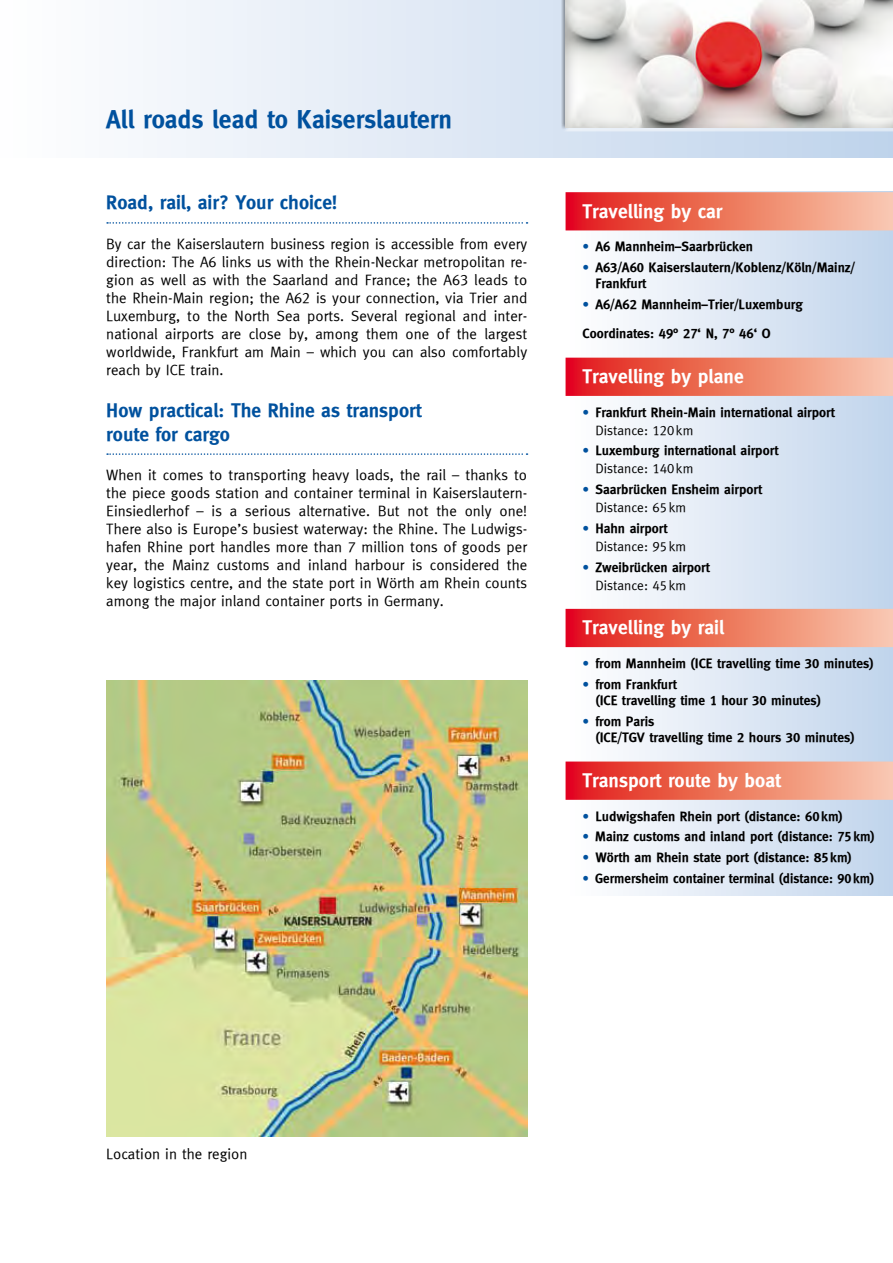
<style>
.page{position:relative;width:893px;height:1263px;background:#fff}
.page>*{position:absolute;margin:0;border:0;box-sizing:border-box;transform-origin:0 0}
.t1{font:25.5px "Meta KL Bold";color:#00519e}
.t2{font:19.5px/23.4px "Meta KL Bold";color:#00519e}
.t3{font:19.5px "Meta KL Bold";color:#fff}
.t4{font:15px/18px "Meta KL";color:#000;text-align:justify}
.t5{font:13.5px/16.5px "Meta KL Bold";color:#000}
.t6{font:13.5px "Meta KL";color:#000}
.s1{color:#00519e}
</style>
<div class="page">
<div style="left:0;top:0;width:893px;height:157px;background:linear-gradient(to right,#fffeff,#bfd3eb)"></div>
<div style="left:553px;top:0;width:340px;height:140px;background:#000;opacity:.18"></div>
<svg style="left:107px;top:222px;width:420px;height:2px"></svg>
<svg style="left:107px;top:453px;width:420px;height:2px"></svg>
<img style="left:106px;top:680px;width:422px;height:456px">
<div style="left:566px;top:191px;width:327px;height:704px;background:linear-gradient(to right,#fff,#c1d4ec)"></div>
<svg style="left:566px;top:192px;width:327px;height:38px;background:#ec7460"></svg>
<svg style="left:566px;top:358px;width:327px;height:38px;background:#ed7460"></svg>
<svg style="left:566px;top:609px;width:327px;height:38px;background:#ed7360"></svg>
<svg style="left:566px;top:761px;width:327px;height:39px;background:#ec7662"></svg>
<h1 class="t1" style="left:106px;top:104px;width:347px">All roads lead to Kaiserslautern</h1>
<h2 class="t2" style="left:106px;top:191px;width:232px">Road, rail, air? Your choice!</h2>
<p class="t4" style="left:106px;top:234px;width:423px">By car the Kaiserslautern business region is accessible from every direction: The A6 links us with the Rhein-Neckar metropolitan re&shy;gion as well as with the Saarland and France; the A63 leads to the Rhein-Main region; the A62 is your connection, via Trier and Luxemburg, to the North Sea ports. Several regional and inter&shy;national airports are close by, among them one of the largest worldwide, Frankfurt am Main – which you can also comfortably reach by ICE train.</p>
<h2 class="t2" style="left:106px;top:399px;width:317px">How practical: The Rhine as transport route for cargo</h2>
<p class="t4" style="left:106px;top:465px;width:422px">When it comes to transporting heavy loads, the rail – thanks to the piece goods station and container terminal in Kaiserslautern-Einsiedlerhof – is a serious alternative. But not the only one!<br>There also is Europe’s busiest waterway: the Rhine. The Ludwigs&shy;hafen Rhine port handles more than 7 million tons of goods per year, the Mainz customs and inland harbour is considered the key logistics centre, and the state port in Wörth am Rhein counts among the major inland container ports in Germany.</p>
<h2 class="t3" style="left:583px;top:200px;width:141px">Travelling by car</h2>
<p class="t5" style="left:583px;top:238px;width:172px"><span class="s1">•</span> A6 Mannheim–Saarbrücken</p>
<p class="t5" style="left:595px;top:259px;width:261px;text-indent:-13px"><span class="s1">•</span> A63/A60 Kaiserslautern/Koblenz/Köln/Mainz/<br>Frankfurt</p>
<p class="t5" style="left:583px;top:290px;width:222px;line-height:29.2px"><span class="s1">•</span> A6/A62 Mannheim–Trier/Luxemburg<br>Coordinates: 49° 27‘ N, 7° 46‘ O</p>
<h2 class="t3" style="left:583px;top:365px;width:163px">Travelling by plane</h2>
<p class="t5" style="left:583px;top:404px;width:254px"><span class="s1">•</span> Frankfurt Rhein-Main international airport</p>
<p class="t6" style="left:595px;top:422px;width:99px">Distance: 120km</p>
<p class="t5" style="left:583px;top:442px;width:197px"><span class="s1">•</span> Luxemburg international airport</p>
<p class="t6" style="left:595px;top:461px;width:99px">Distance: 140km</p>
<p class="t5" style="left:583px;top:481px;width:181px"><span class="s1">•</span> Saarbrücken Ensheim airport</p>
<p class="t6" style="left:595px;top:500px;width:92px">Distance: 65km</p>
<p class="t5" style="left:583px;top:520px;width:86px"><span class="s1">•</span> Hahn airport</p>
<p class="t6" style="left:595px;top:538px;width:92px">Distance: 95km</p>
<p class="t5" style="left:583px;top:559px;width:129px"><span class="s1">•</span> Zweibrücken airport</p>
<p class="t6" style="left:595px;top:577px;width:92px">Distance: 45km</p>
<h2 class="t3" style="left:583px;top:616px;width:143px">Travelling by rail</h2>
<p class="t5" style="left:583px;top:655px;width:293px"><span class="s1">•</span> from Mannheim (ICE travelling time 30 minutes)</p>
<p class="t5" style="left:595px;top:676px;width:227px;text-indent:-13px"><span class="s1">•</span> from Frankfurt<br>(ICE travelling time 1 hour 30 minutes)</p>
<p class="t5" style="left:595px;top:713px;width:261px;text-indent:-13px"><span class="s1">•</span> from Paris<br>(ICE/TGV travelling time 2 hours 30 minutes)</p>
<h2 class="t3" style="left:583px;top:769px;width:200px">Transport route by boat</h2>
<p class="t5" style="left:583px;top:807px;width:262px"><span class="s1">•</span> Ludwigshafen Rhein port (distance: 60km)</p>
<p class="t5" style="left:583px;top:828px;width:294px"><span class="s1">•</span> Mainz customs and inland port (distance: 75km)</p>
<p class="t5" style="left:583px;top:849px;width:271px"><span class="s1">•</span> Wörth am Rhein state port (distance: 85km)</p>
<p class="t5" style="left:583px;top:870px;width:293px"><span class="s1">•</span> Germersheim container terminal (distance: 90km)</p>
<p class="t4" style="left:106px;top:1144px;width:143px">Location in the region</p>
</div>
